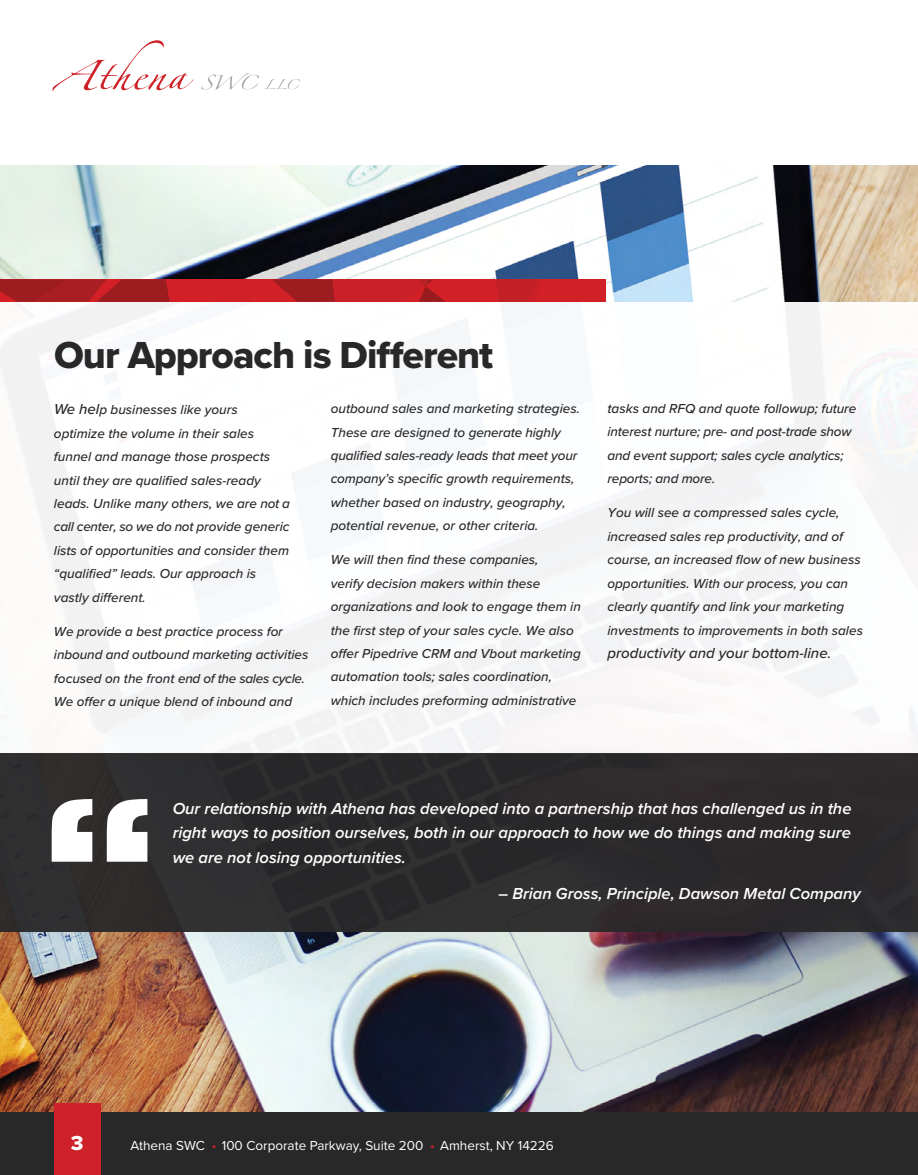
<style>
.page{position:relative;width:918px;height:1175px;background:#fff}
.page>*{position:absolute;margin:0;border:0;box-sizing:border-box;transform-origin:0 0}
.t1{font:39px "Proxima Nova Extrabld";letter-spacing:-.025em;color:#292829}
.t2{font:21px "Proxima Nova Extrabld";color:#fff}
.t3{font:italic 600 16.5px/24.8px "Proxima Nova";color:#fff;text-align:justify}
.t4{font:italic 500 15px "Proxima Nova";color:#292829}
.t5{font:italic 500 13.5px/23.4px "Proxima Nova";color:#292829}
.t6{font:13.5px "Proxima Nova";color:#fff}
.s1{font-size:15px}
.s2{color:#ce2129}
</style>
<div class="page">
<img style="left:0;top:166px;width:918px;height:946px">
<div style="left:0;top:302px;width:918px;height:451px;background:#fff"></div>
<svg style="left:0;top:279px;width:606px;height:23px;background:#be1e24"></svg>
<div style="left:0;top:753px;width:918px;height:178px;background:#292829"></div>
<svg style="left:52px;top:799px;width:95px;height:62px"></svg>
<svg style="left:52px;top:40px;width:141px;height:51px"></svg>
<svg style="left:201px;top:73px;width:99px;height:17px"></svg>
<div style="left:0;top:1112px;width:918px;height:62px;background:#292829"></div>
<div style="left:54px;top:1103px;width:46px;height:71px;background:#ce2129"></div>
<h1 class="t1" style="left:54px;top:325px;width:441px">Our Approach is Different</h1>
<p class="t5" style="left:54px;top:397px;width:238px"><span class="s1">We hel</span>p businesses like yours optimize the volume in their sales funnel and manage those prospects until they are qualified sales-ready leads. Unlike many others, we are not a call center, so we do not provide generic lists of opportunities and consider them “qualified” leads. Our approach is vastly different.</p>
<p class="t5" style="left:54px;top:619px;width:256px">We provide a best practice process for inbound and outbound marketing activities focused on the front end of the sales cycle.<br>We offer a unique blend of inbound and</p>
<p class="t5" style="left:331px;top:396px;width:251px">outbound sales and marketing strategies.<br>These are designed to generate highly qualified sales-ready leads that meet your company’s specific growth requirements, whether based on industry, geography, potential revenue, or other criteria.</p>
<p class="t5" style="left:331px;top:547px;width:252px">We will then find these companies,<br>verify decision makers within these organizations and look to engage them in the first step of your sales cycle. We also offer Pipedrive CRM and Vbout marketing automation tools; sales coordination, which includes preforming administrative</p>
<p class="t5" style="left:607px;top:396px;width:250px">tasks and RFQ and quote followup; future interest nurture; pre- and post-trade show and event support; sales cycle analytics; reports; and more.</p>
<p class="t5" style="left:607px;top:501px;width:257px">You will see a compressed sales cycle, increased sales rep productivity, and of course, an increased flow of new business opportunities. With our process, you can clearly quantify and link your marketing investments to improvements in both sales</p>
<p class="t4" style="left:608px;top:642px;width:225px">productivity and your bottom-line.</p>
<p class="t3" style="left:173px;top:795px;width:680px">Our relationship with Athena has developed into a partnership that has challenged us in the right ways to position ourselves, both in our approach to how we do things and making sure we are not losing opportunities.</p>
<p class="t3" style="left:498px;top:880px;width:364px">– Brian Gross, Principle, Dawson Metal Company</p>
<h2 class="t2" style="left:71px;top:1127px;width:14px">3</h2>
<p class="t6" style="left:130px;top:1135px;width:425px">Athena SWC <span class="s2">•</span> 100 Corporate Parkway, Suite 200 <span class="s2">•</span> Amherst, NY 14226</p>
</div>
